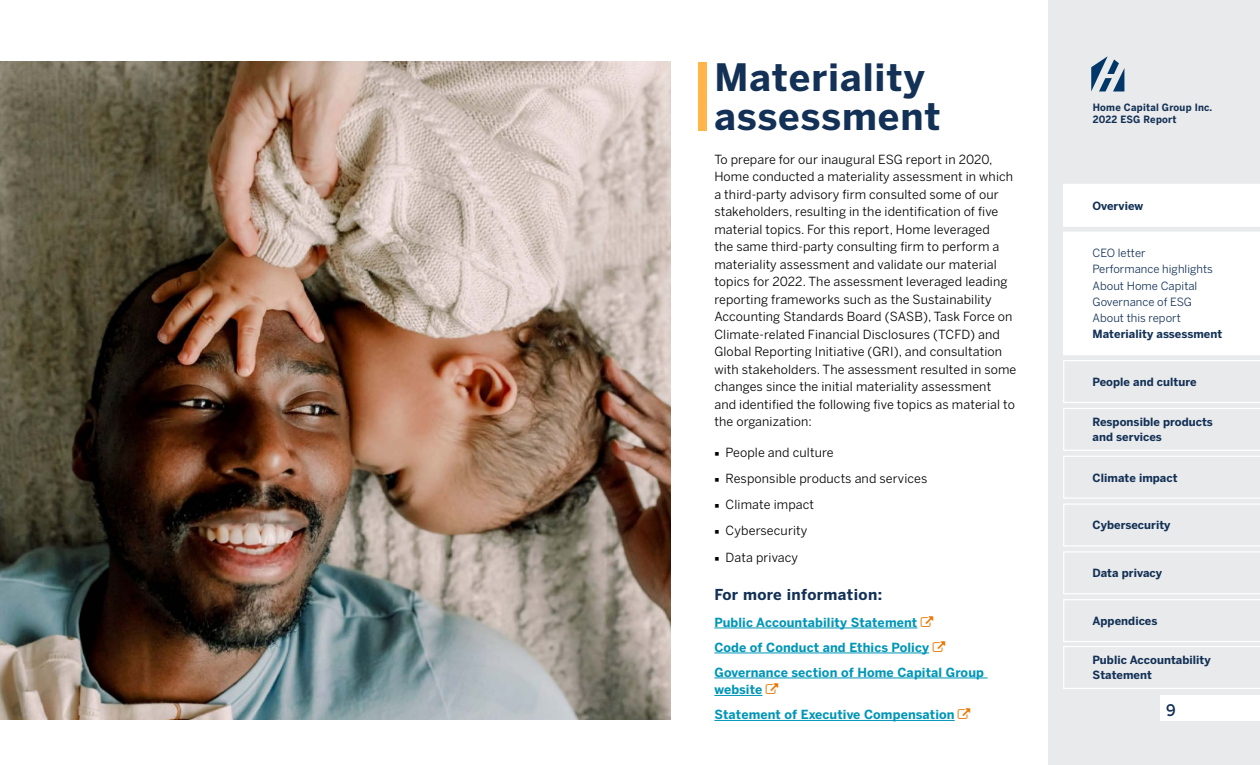
<style>
.page{position:relative;width:1260px;height:765px;background:#fff}
.page>*{position:absolute;margin:0;border:0;box-sizing:border-box;transform-origin:0 0}
.H1_Span_ALL_columns{font:700 37.5px/38.8px "Benton Sans";letter-spacing:.025em;color:#133156}
.t1{font:500 15.88px "Benton Sans";color:#133156;scale:.95 1}
.subhead{font:700 15px "Benton Sans";letter-spacing:.025em;color:#133156}
.Body{font:12.5px/17.5px "Benton Sans";letter-spacing:.01em;color:#000}
.Body-2{font:700 12.5px/17.5px "Benton Sans";letter-spacing:.01em;color:#0096b8}
.Body-3{font:700 11.25px/15px "Benton Sans";letter-spacing:.005em;color:#133156}
.Body-4{font:11.25px "Benton Sans";letter-spacing:.005em;color:#133156}
.t2{font:700 10px/11.2px "Benton Sans";letter-spacing:.025em;color:#133156;scale:.95 1}
.s1{font-family:"Minion Pro"}
</style>
<div class="page">
<div style="left:1048px;top:0;width:212px;height:765px;background:#e9eaeb"></div>
<svg style="left:1091px;top:56px;width:33px;height:35px"></svg>
<div style="left:1160px;top:695px;width:100px;height:25px;background:#fff"></div>
<hr style="left:714px;top:628px;width:203px;height:1px;background:#0096b8">
<hr style="left:714px;top:653px;width:215px;height:1px;background:#0096b8">
<hr style="left:714px;top:678px;width:274px;height:1px;background:#0096b8">
<hr style="left:714px;top:695px;width:48px;height:1px;background:#0096b8">
<hr style="left:714px;top:720px;width:241px;height:1px;background:#0096b8">
<div style="left:698px;top:62px;width:9px;height:68px;background:#ffb549"></div>
<img style="left:0;top:62px;width:671px;height:658px">
<svg style="left:1063px;top:184px;width:197px;height:505px"></svg>
<p class="H1_Span_ALL_columns" style="left:714px;top:58px;width:228px">Materiality assessment</p>
<p class="Body" style="left:714px;top:150px;width:304px">To prepare for our inaugural ESG report in 2020, Home conducted a materiality assessment in which a third-party advisory firm consulted some of our stakeholders, resulting in the identification of five material topics. For this report, Home leveraged<br>the same third-party consulting firm to perform a materiality assessment and validate our material topics for 2022. The assessment leveraged leading reporting frameworks such as the Sustainability Accounting Standards Board (SASB), Task Force on Climate-related Financial Disclosures (TCFD) and Global Reporting Initiative (GRI), and consultation with stakeholders. The assessment resulted in some changes since the initial materiality assessment<br>and identified the following five topics as material to the organization:</p>
<p class="Body" style="left:714px;top:443px;width:121px"><span class="s1">■</span> People and culture</p>
<p class="Body" style="left:714px;top:470px;width:214px"><span class="s1">■</span> Responsible products and services</p>
<p class="Body" style="left:714px;top:496px;width:101px"><span class="s1">■</span> Climate impact</p>
<p class="Body" style="left:714px;top:522px;width:94px"><span class="s1">■</span> Cybersecurity</p>
<p class="Body" style="left:714px;top:548px;width:85px"><span class="s1">■</span> Data privacy</p>
<p class="subhead" style="left:714px;top:586px;width:169px">For more information:</p>
<p class="Body-2" style="left:714px;top:613px;width:204px">Public Accountability Statement</p>
<p class="Body-2" style="left:714px;top:638px;width:216px">Code of Conduct and Ethics Policy</p>
<p class="Body-2" style="left:714px;top:663px;width:271px">Governance section of Home Capital Group website</p>
<p class="Body-2" style="left:714px;top:706px;width:242px">Statement of Executive Compensation</p>
<p class="t2" style="left:1093px;top:102px;width:127px">Home Capital Group Inc.<br>2022 ESG Report</p>
<p class="Body-3" style="left:1092px;top:198px;width:52px">Overview</p>
<p class="Body-4" style="left:1092px;top:246px;width:55px">CEO letter</p>
<p class="Body-4" style="left:1092px;top:263px;width:122px">Performance highlights</p>
<p class="Body-4" style="left:1092px;top:279px;width:106px">About Home Capital</p>
<p class="Body-4" style="left:1092px;top:295px;width:101px">Governance of ESG</p>
<p class="Body-4" style="left:1092px;top:311px;width:90px">About this report</p>
<p class="Body-3" style="left:1092px;top:327px;width:131px">Materiality assessment</p>
<p class="Body-3" style="left:1092px;top:374px;width:106px">People and culture</p>
<p class="Body-3" style="left:1092px;top:415px;width:122px">Responsible products and services</p>
<p class="Body-3" style="left:1092px;top:470px;width:87px">Climate impact</p>
<p class="Body-3" style="left:1092px;top:518px;width:80px">Cybersecurity</p>
<p class="Body-3" style="left:1092px;top:565px;width:71px">Data privacy</p>
<p class="Body-3" style="left:1092px;top:613px;width:66px">Appendices</p>
<p class="Body-3" style="left:1092px;top:653px;width:120px">Public Accountability<br>Statement</p>
<p class="t1" style="left:1166px;top:700px;width:12px">9</p>
</div>
